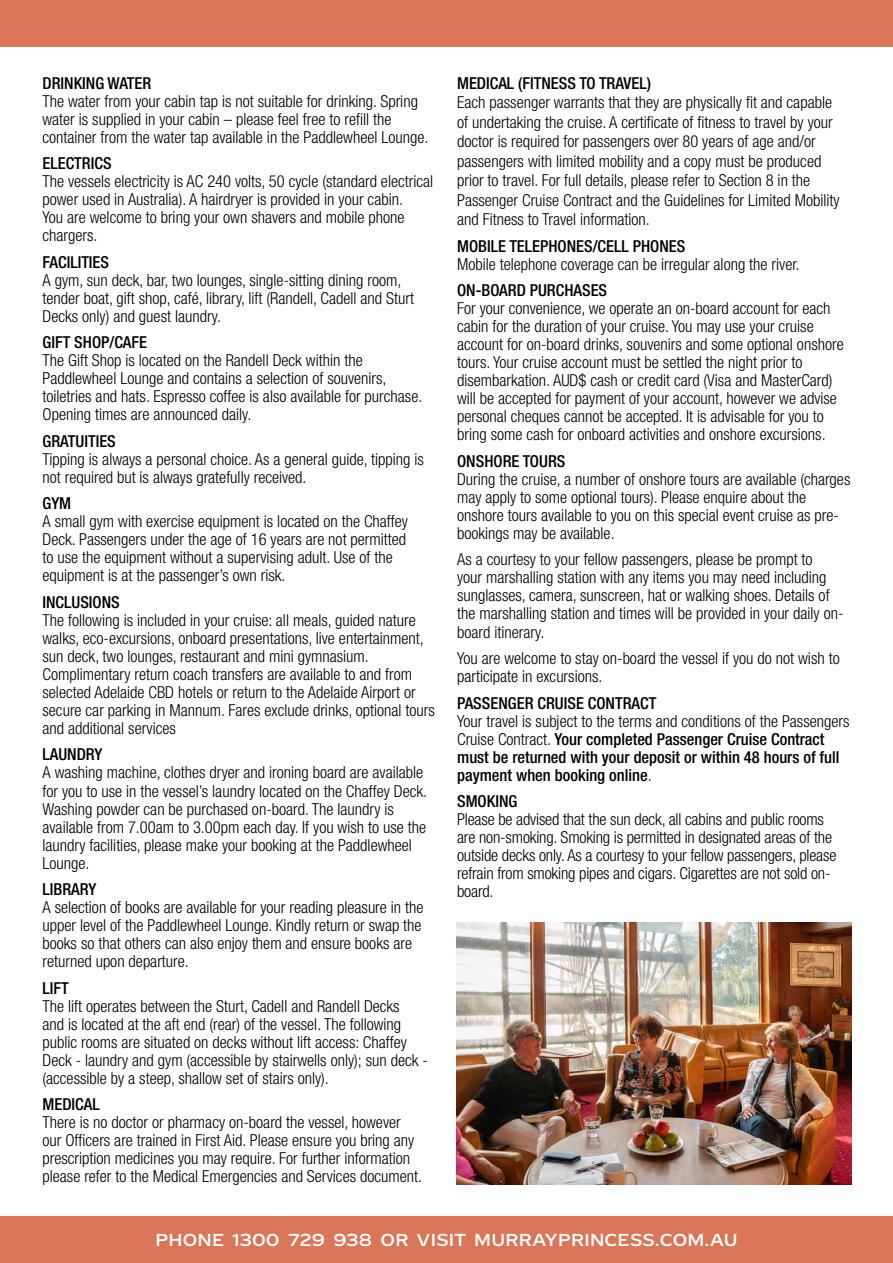
<style>
.page{position:relative;width:893px;height:1263px;background:#fff}
.page>*{position:absolute;margin:0;border:0;box-sizing:border-box;transform-origin:0 0}
.t1{font:17.25px "Copperplate New All";letter-spacing:.05em;color:#fff}
.t2{font:300 condensed 16.5px/18px "Helvetica Neue LT Std";color:#000}
.t3{font:500 condensed 16.5px/18px "Helvetica Neue LT Std";color:#000}
.s1{font-weight:300}
</style>
<div class="page">
<div style="left:0;top:0;width:893px;height:47px;background:#d97657"></div>
<div style="left:0;top:1216px;width:893px;height:47px;background:#d97657"></div>
<img style="left:456px;top:923px;width:395px;height:261px">
<p class="t3" style="left:43px;top:74px;width:110px">DRINKING WATER</p>
<p class="t2" style="left:43px;top:92px;width:387px">The water from your cabin tap is not suitable for drinking. Spring water is supplied in your cabin – please feel free to refill the container from the water tap available in the Paddlewheel Lounge.</p>
<p class="t3" style="left:43px;top:154px;width:71px">ELECTRICS</p>
<p class="t2" style="left:43px;top:172px;width:392px">The vessels electricity is AC 240 volts, 50 cycle (standard electrical power used in Australia). A hairdryer is provided in your cabin.<br>You are welcome to bring your own shavers and mobile phone chargers.</p>
<p class="t3" style="left:43px;top:253px;width:68px">FACILITIES</p>
<p class="t2" style="left:43px;top:271px;width:373px">A gym, sun deck, bar, two lounges, single-sitting dining room, tender boat, gift shop, café, library, lift (Randell, Cadell and Sturt<br>Decks only) and guest laundry.</p>
<p class="t3" style="left:43px;top:333px;width:106px">GIFT SHOP/CAFE</p>
<p class="t2" style="left:43px;top:351px;width:381px">The Gift Shop is located on the Randell Deck within the Paddlewheel Lounge and contains a selection of souvenirs, toiletries and hats. Espresso coffee is also available for purchase.<br>Opening times are announced daily.</p>
<p class="t3" style="left:43px;top:432px;width:75px">GRATUITIES</p>
<p class="t2" style="left:43px;top:450px;width:383px">Tipping is always a personal choice. As a general guide, tipping is not required but is always gratefully received.</p>
<p class="t3" style="left:43px;top:494px;width:30px">GYM</p>
<p class="t2" style="left:43px;top:512px;width:367px">A small gym with exercise equipment is located on the Chaffey Deck. Passengers under the age of 16 years are not permitted to use the equipment without a supervising adult. Use of the equipment is at the passenger’s own risk.</p>
<p class="t3" style="left:43px;top:593px;width:79px">INCLUSIONS</p>
<p class="t2" style="left:43px;top:611px;width:394px">The following is included in your cruise: all meals, guided nature walks, eco-excursions, onboard presentations, live entertainment, sun deck, two lounges, restaurant and mini gymnasium.<br>Complimentary return coach transfers are available to and from selected Adelaide CBD hotels or return to the Adelaide Airport or secure car parking in Mannum. Fares exclude drinks, optional tours and additional services</p>
<p class="t3" style="left:43px;top:745px;width:61px">LAUNDRY</p>
<p class="t2" style="left:43px;top:763px;width:386px">A washing machine, clothes dryer and ironing board are available for you to use in the vessel’s laundry located on the Chaffey Deck.<br>Washing powder can be purchased on-board. The laundry is available from 7.00am to 3.00pm each day. If you wish to use the laundry facilities, please make your booking at the Paddlewheel Lounge.</p>
<p class="t3" style="left:43px;top:880px;width:55px">LIBRARY</p>
<p class="t2" style="left:43px;top:898px;width:383px">A selection of books are available for your reading pleasure in the upper level of the Paddlewheel Lounge. Kindly return or swap the books so that others can also enjoy them and ensure books are returned upon departure.</p>
<p class="t3" style="left:43px;top:978px;width:28px">LIFT</p>
<p class="t2" style="left:43px;top:996px;width:387px">The lift operates between the Sturt, Cadell and Randell Decks<br>and is located at the aft end (rear) of the vessel. The following public rooms are situated on decks without lift access: Chaffey Deck - laundry and gym (accessible by stairwells only); sun deck - (accessible by a steep, shallow set of stairs only).</p>
<p class="t3" style="left:43px;top:1095px;width:59px">MEDICAL</p>
<p class="t2" style="left:43px;top:1113px;width:381px">There is no doctor or pharmacy on-board the vessel, however our Officers are trained in First Aid. Please ensure you bring any prescription medicines you may require. For further information please refer to the Medical Emergencies and Services document.</p>
<p class="t3" style="left:457px;top:74px;width:195px">MEDICAL (FITNESS TO TRAVEL)</p>
<p class="t2" style="left:457px;top:93px;width:384px;line-height:19.5px">Each passenger warrants that they are physically fit and capable of undertaking the cruise. A certificate of fitness to travel by your doctor is required for passengers over 80 years of age and/or passengers with limited mobility and a copy must be produced prior to travel. For full details, please refer to Section 8 in the Passenger Cruise Contract and the Guidelines for Limited Mobility and Fitness to Travel information.</p>
<p class="t3" style="left:457px;top:237px;width:230px">MOBILE TELEPHONES/CELL PHONES</p>
<p class="t2" style="left:457px;top:255px;width:344px">Mobile telephone coverage can be irregular along the river.</p>
<p class="t3" style="left:457px;top:281px;width:152px">ON-BOARD PURCHASES</p>
<p class="t2" style="left:457px;top:299px;width:388px">For your convenience, we operate an on-board account for each cabin for the duration of your cruise. You may use your cruise account for on-board drinks, souvenirs and some optional onshore tours. Your cruise account must be settled the night prior to disembarkation. AUD$ cash or credit card (Visa and MasterCard) will be accepted for payment of your account, however we advise personal cheques cannot be accepted. It is advisable for you to bring some cash for onboard activities and onshore excursions.</p>
<p class="t3" style="left:457px;top:452px;width:110px">ONSHORE TOURS</p>
<p class="t2" style="left:457px;top:470px;width:395px">During the cruise, a number of onshore tours are available (charges may apply to some optional tours). Please enquire about the onshore tours available to you on this special event cruise as pre&shy;bookings may be available.</p>
<p class="t2" style="left:457px;top:550px;width:388px">As a courtesy to your fellow passengers, please be prompt to<br>your marshalling station with any items you may need including sunglasses, camera, sunscreen, hat or walking shoes. Details of the marshalling station and times will be provided in your daily on&shy;board itinerary.</p>
<p class="t2" style="left:457px;top:649px;width:384px">You are welcome to stay on-board the vessel if you do not wish to participate in excursions.</p>
<p class="t3" style="left:457px;top:693px;width:201px">PASSENGER CRUISE CONTRACT</p>
<p class="t3" style="left:457px;top:711px;width:394px"><span class="s1">Your travel is subject to the terms and conditions of the Passengers Cruise Contract.</span> Your completed Passenger Cruise Contract must be returned with your deposit or within 48 hours of full payment when booking online<span class="s1">.</span></p>
<p class="t3" style="left:457px;top:792px;width:62px">SMOKING</p>
<p class="t2" style="left:457px;top:810px;width:381px">Please be advised that the sun deck, all cabins and public rooms are non-smoking. Smoking is permitted in designated areas of the outside decks only. As a courtesy to your fellow passengers, please refrain from smoking pipes and cigars. Cigarettes are not sold on&shy;board.</p>
<p class="t1" style="left:156px;top:1229px;width:583px">PHONE 1300 729 938 OR VISIT MURRAYPRINCESS.COM.AU</p>
</div>
